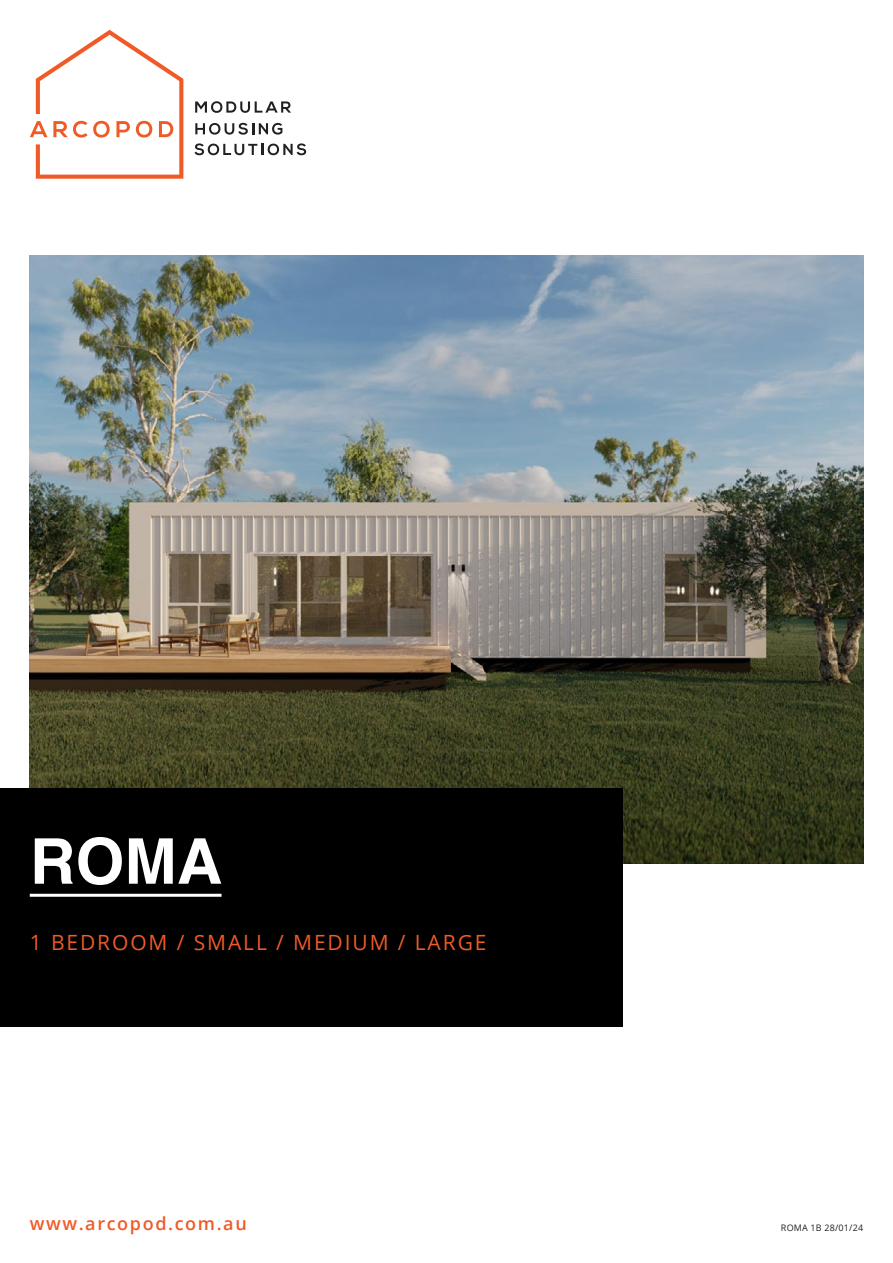
<style>
.page{position:relative;width:893px;height:1263px;background:#fff}
.page>*{position:absolute;margin:0;border:0;box-sizing:border-box;transform-origin:0 0}
.t1{font:700 63px "Helvetica";color:#fff}
.t2{font:21px "Open Sans";letter-spacing:.09em;color:#f05a27}
.t3{font:600 18px "Open Sans";letter-spacing:.09em;color:#f05a27}
.t4{font:9px "Open Sans";letter-spacing:.02em;color:#241f21}
</style>
<div class="page">
<img style="left:30px;top:255px;width:833px;height:608px">
<svg style="left:195px;top:101px;width:96px;height:12px"></svg>
<svg style="left:195px;top:143px;width:111px;height:12px"></svg>
<svg style="left:195px;top:123px;width:87px;height:12px"></svg>
<svg style="left:30px;top:30px;width:153px;height:149px"></svg>
<div style="left:0;top:788px;width:623px;height:238px;background:#000"></div>
<hr style="left:30px;top:894px;width:192px;height:3px;background:#fff">
<h1 class="t1" style="left:30px;top:823px;width:194px">ROMA</h1>
<p class="t2" style="left:30px;top:928px;width:458px">1 BEDROOM / SMALL / MEDIUM / LARGE</p>
<p class="t3" style="left:30px;top:1211px;width:219px">www.arcopod.com.au</p>
<p class="t4" style="left:781px;top:1221px;width:84px">ROMA 1B 28/01/24</p>
</div>
